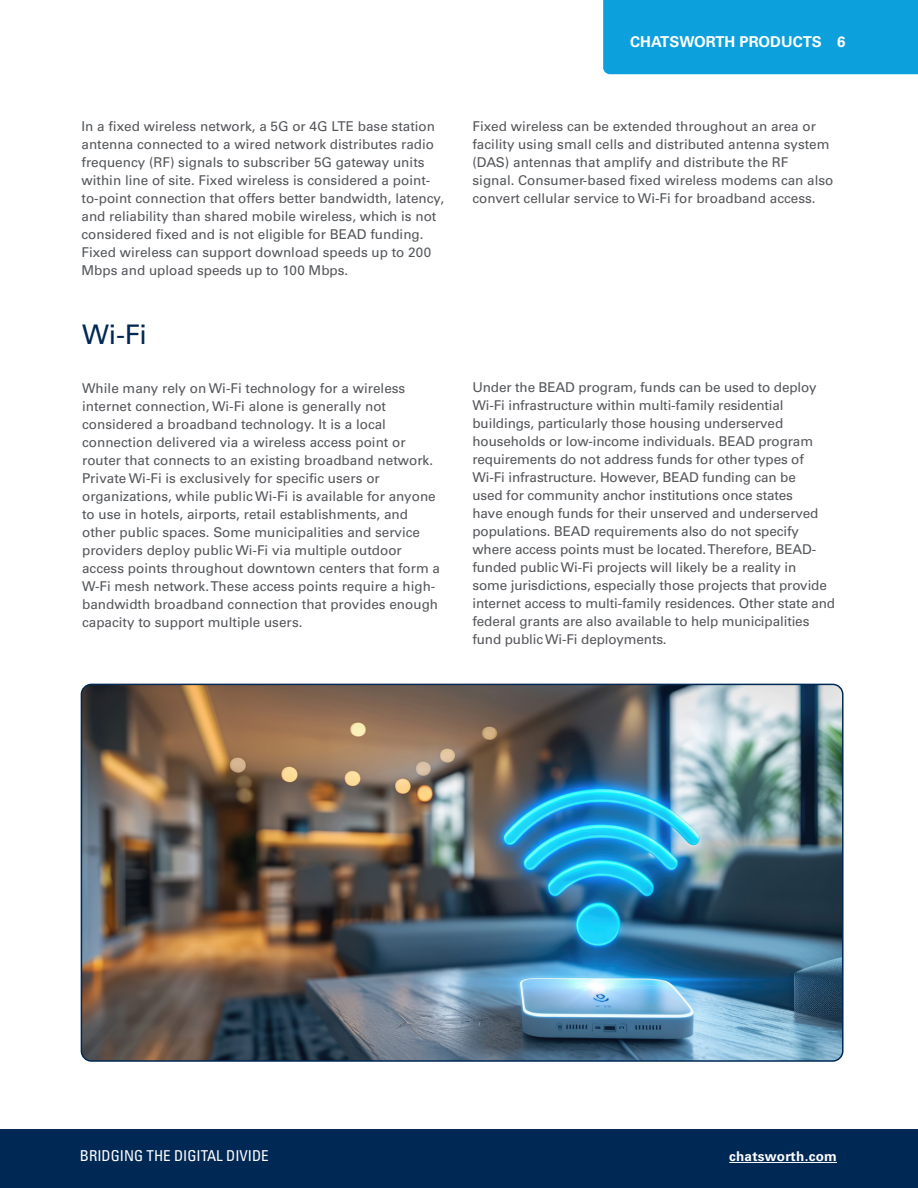
<style>
.page{position:relative;width:918px;height:1188px;background:#fff}
.page>*{position:absolute;margin:0;border:0;box-sizing:border-box;transform-origin:0 0}
.Captions{font:27px "Univers LT Std";color:#002855}
.t1{font:condensed 15px "Univers LT Std";color:#fff}
.t2{font:700 15px "Univers LT Std";color:#fff}
.Captions-2{font:13.5px/18px "Univers LT Std";color:#54555a}
.t3{font:700 13.5px "Univers LT Std";letter-spacing:.02em;color:#fff}
</style>
<div class="page">
<div style="left:603px;top:0;width:315px;height:74px;background:#0ca0dc"></div>
<div style="left:0;top:1130px;width:918px;height:58px;background:#002855"></div>
<hr style="left:729px;top:1162px;width:108px;height:1px;background:#fff">
<img style="left:81px;top:684px;width:760px;height:377px">
<div style="left:81px;top:684px;width:763px;height:378px;border:2px solid #002855;border-radius:10px"></div>
<p class="t2" style="left:630px;top:33px;width:217px">CHATSWORTH PRODUCTS 6</p>
<p class="Captions-2" style="left:82px;top:118px;width:364px">In a fixed wireless network, a 5G or 4G LTE base station antenna connected to a wired network distributes radio frequency (RF) signals to subscriber 5G gateway units within line of site. Fixed wireless is considered a point&shy;to-point connection that offers better bandwidth, latency, and reliability than shared mobile wireless, which is not considered fixed and is not eligible for BEAD funding.<br>Fixed wireless can support download speeds up to 200<br>Mbps and upload speeds up to 100 Mbps.</p>
<p class="Captions" style="left:82px;top:318px;width:66px">Wi-Fi</p>
<p class="Captions-2" style="left:82px;top:379px;width:360px">While many rely on Wi-Fi technology for a wireless internet connection, Wi-Fi alone is generally not considered a broadband technology. It is a local connection delivered via a wireless access point or router that connects to an existing broadband network.<br>Private Wi-Fi is exclusively for specific users or organizations, while public Wi-Fi is available for anyone to use in hotels, airports, retail establishments, and other public spaces. Some municipalities and service providers deploy public Wi-Fi via multiple outdoor access points throughout downtown centers that form a W-Fi mesh network. These access points require a high&shy;bandwidth broadband connection that provides enough capacity to support multiple users.</p>
<p class="Captions-2" style="left:472px;top:118px;width:363px">Fixed wireless can be extended throughout an area or facility using small cells and distributed antenna system (DAS) antennas that amplify and distribute the RF signal. Consumer-based fixed wireless modems can also convert cellular service to Wi-Fi for broadband access.</p>
<p class="Captions-2" style="left:472px;top:378px;width:364px">Under the BEAD program, funds can be used to deploy Wi-Fi infrastructure within multi-family residential buildings, particularly those housing underserved households or low-income individuals. BEAD program requirements do not address funds for other types of Wi-Fi infrastructure. However, BEAD funding can be<br>used for community anchor institutions once states<br>have enough funds for their unserved and underserved populations. BEAD requirements also do not specify where access points must be located. Therefore, BEAD&shy;funded public Wi-Fi projects will likely be a reality in<br>some jurisdictions, especially those projects that provide internet access to multi-family residences. Other state and federal grants are also available to help municipalities fund public Wi-Fi deployments.</p>
<p class="t1" style="left:80px;top:1147px;width:190px">BRIDGING THE DIGITAL DIVIDE</p>
<p class="t3" style="left:729px;top:1148px;width:109px">chatsworth.com</p>
</div>
